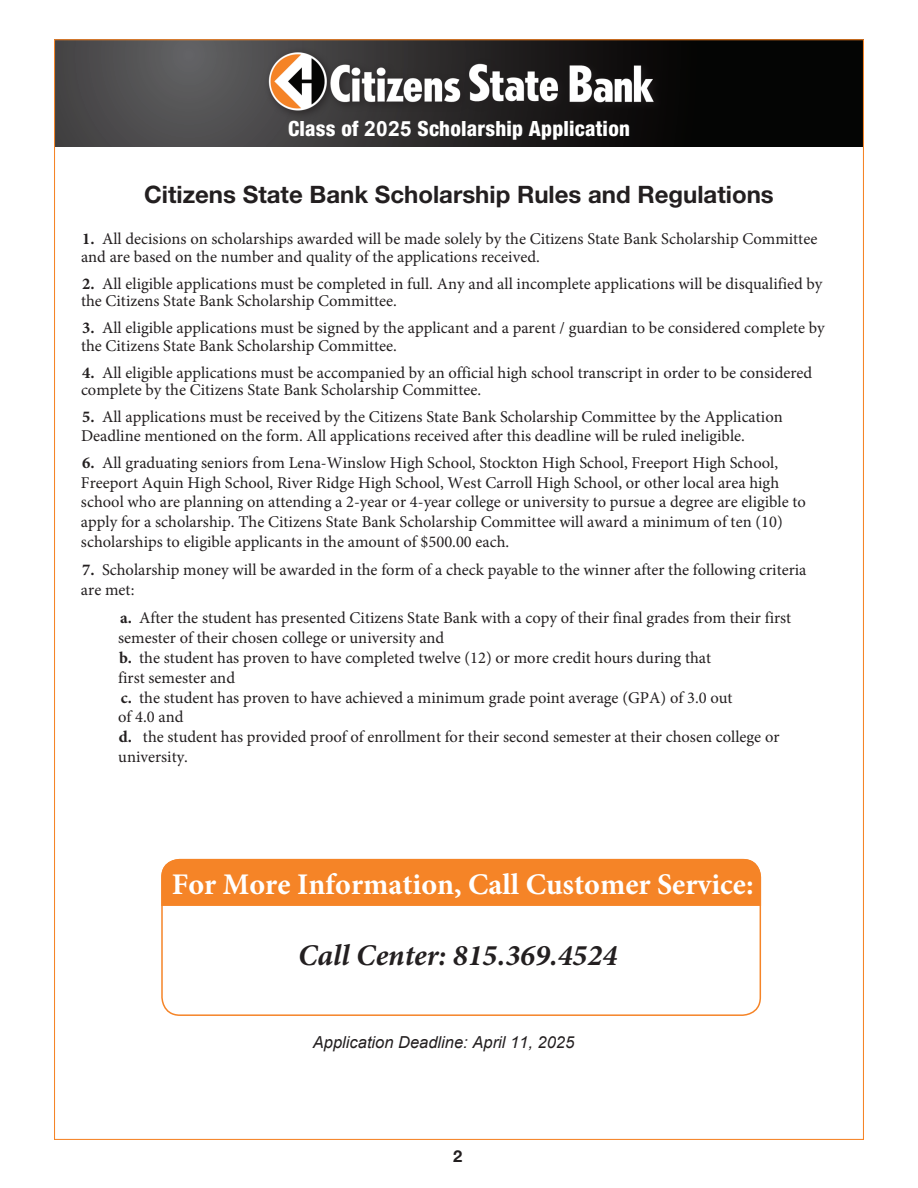
<style>
.page{position:relative;width:918px;height:1188px;background:#fff}
.page>*{position:absolute;margin:0;border:0;box-sizing:border-box;transform-origin:0 0}
.t1{font:700 30px "Minion Pro";color:#fff}
.t2{font:italic 700 30px "Minion Pro";color:#231f20}
.t3{font:700 24px "Helvetica Neue LT Std";color:#231f20}
.t4{font:800 condensed 21px "Helvetica Neue LT Std";letter-spacing:.01em;color:#fff}
.t5{font:16.5px/19.8px "Minion Pro";color:#231f20}
.t6{font:italic 16.5px "Arial";color:#231f20}
.t7{font:700 16.5px "Helvetica Neue LT Std";color:#231f20}
.s1{font-family:"Arial";font-weight:700;font-stretch:normal}
.s2{font-weight:700}
</style>
<div class="page">
<div style="left:161px;top:859px;width:600px;height:47px;background:#f58427"></div>
<svg style="left:56px;top:41px;width:806px;height:106px;background:#2a2a2a"></svg>
<div style="left:264px;top:47px;width:400px;height:74px;background:#231f20;opacity:.75"></div>
<img style="left:266px;top:49px;width:391px;height:65px">
<div style="left:161px;top:859px;width:600px;height:157px;border:2px solid #f58427;border-radius:18px"></div>
<p class="t4" style="left:288px;top:116px;width:343px">Class of <span class="s1">2025</span> Scholarship Application</p>
<p class="t3" style="left:144px;top:179px;width:631px">Citizens State Bank Scholarship Rules and Regulations</p>
<p class="t5" style="left:81px;top:230px;width:738px;line-height:17.5px"><span class="s2">1.</span> All decisions on scholarships awarded will be made solely by the Citizens State Bank Scholarship Committee and are based on the number and quality of the applications received.</p>
<p class="t5" style="left:81px;top:275px;width:743px;line-height:17.5px"><span class="s2">2.</span> All eligible applications must be completed in full. Any and all incomplete applications will be disqualified by the Citizens State Bank Scholarship Committee.</p>
<p class="t5" style="left:81px;top:319px;width:745px;line-height:17.5px"><span class="s2">3.</span> All eligible applications must be signed by the applicant and a parent / guardian to be considered complete by the Citizens State Bank Scholarship Committee.</p>
<p class="t5" style="left:81px;top:364px;width:733px;line-height:17.5px"><span class="s2">4.</span> All eligible applications must be accompanied by an official high school transcript in order to be considered complete by the Citizens State Bank Scholarship Committee.</p>
<p class="t5" style="left:81px;top:408px;width:703px;line-height:18.6px"><span class="s2">5.</span> All applications must be received by the Citizens State Bank Scholarship Committee by the Application<br>Deadline mentioned on the form. All applications received after this deadline will be ruled ineligible.</p>
<p class="t5" style="left:81px;top:453px;width:727px"><span class="s2">6.</span> All graduating seniors from Lena-Winslow High School, Stockton High School, Freeport High School, Freeport Aquin High School, River Ridge High School, West Carroll High School, or other local area high school who are planning on attending a 2-year or 4-year college or university to pursue a degree are eligible to apply for a scholarship. The Citizens State Bank Scholarship Committee will award a minimum of ten (10) scholarships to eligible applicants in the amount of $500.00 each.</p>
<p class="t5" style="left:81px;top:560px;width:727px"><span class="s2">7.</span> Scholarship money will be awarded in the form of a check payable to the winner after the following criteria are met:</p>
<p class="t5" style="left:118px;top:608px;width:675px"><span class="s2">a.</span> After the student has presented Citizens State Bank with a copy of their final grades from their first semester of their chosen college or university and<br><span class="s2">b.</span> the student has proven to have completed twelve (12) or more credit hours during that<br>first semester and<br><span class="s2">c.</span> the student has proven to have achieved a minimum grade point average (GPA) of 3.0 out<br>of 4.0 and<br><span class="s2">d.</span> the student has provided proof of enrollment for their second semester at their chosen college or university.</p>
<p class="t1" style="left:172px;top:863px;width:583px">For More Information, Call Customer Service:</p>
<p class="t2" style="left:298px;top:934px;width:321px">Call Center: 815.369.4524</p>
<p class="t6" style="left:313px;top:1031px;width:263px">Application Deadline: April 11, 2025</p>
<p class="t7" style="left:453px;top:1146px;width:11px">2</p>
</div>
